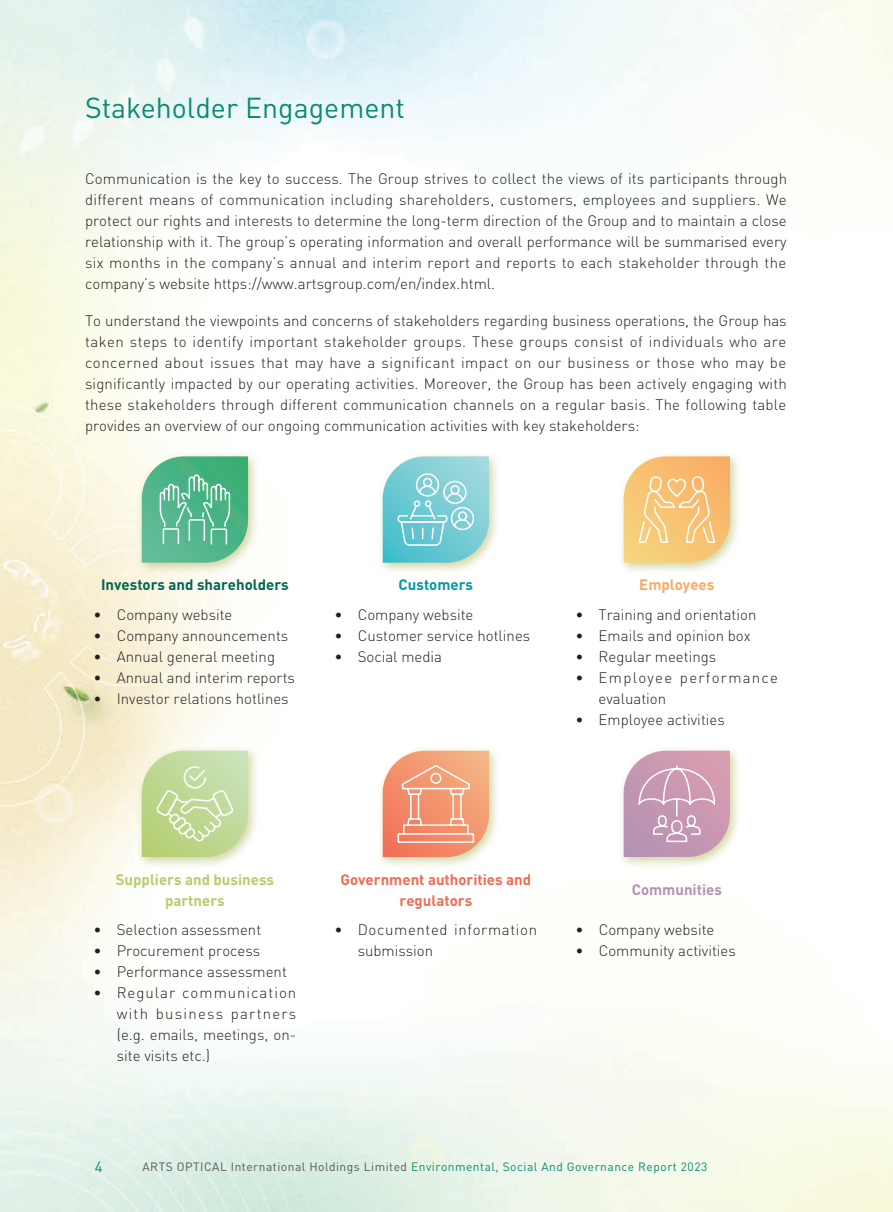
<style>
.page{position:relative;width:893px;height:1212px;background:#fff}
.page>*{position:absolute;margin:0;border:0;box-sizing:border-box;transform-origin:0 0}
.t1{font:28.5px "DIN Pro";color:#098c72}
.t2{font:300 15px/21px "DIN Pro";color:#231f20;text-align:justify}
.t3{font:700 15px/21px "DIN Pro";color:#f26a54;text-align:center}
.t4{font:300 15px/21px "DIN Pro";letter-spacing:.045em;color:#231f20}
.t5{font:300 15px/21px "DIN Pro";letter-spacing:.085em;color:#231f20}
.t6{font:700 15px/21px "DIN Pro";color:#b3ce6a;text-align:center}
.t7{font:700 15px "DIN Pro";color:#036450}
.t8{font:700 15px "DIN Pro";color:#b292b4}
.t9{font:700 15px "DIN Pro";color:#0097a4}
.t10{font:700 15px "DIN Pro";color:#f9aa63}
.t11{font:15px "DIN Pro";color:#098c72}
.t12{font:12px "DIN Pro";letter-spacing:.04em;color:#098c72}
.s1{color:#57585a}
</style>
<div class="page">
<img style="left:0;top:0;width:893px;height:1212px">
<div style="left:136px;top:450px;width:124px;height:125px;background:#c4c885;opacity:.75"></div>
<svg style="left:142px;top:456px;width:106px;height:107px;background:#66be96"></svg>
<div style="left:376px;top:450px;width:125px;height:125px;background:#c4c885;opacity:.75"></div>
<svg style="left:383px;top:456px;width:106px;height:107px;background:#88d2d8"></svg>
<div style="left:617px;top:450px;width:125px;height:125px;background:#c4c885;opacity:.75"></div>
<svg style="left:624px;top:456px;width:106px;height:107px;background:#f7c983"></svg>
<div style="left:136px;top:744px;width:124px;height:125px;background:#c4c885;opacity:.75"></div>
<svg style="left:142px;top:751px;width:106px;height:106px;background:#c6dca1"></svg>
<div style="left:376px;top:744px;width:125px;height:125px;background:#c4c885;opacity:.75"></div>
<svg style="left:383px;top:751px;width:106px;height:106px;background:#f3a181"></svg>
<div style="left:617px;top:744px;width:125px;height:125px;background:#c4c885;opacity:.75"></div>
<svg style="left:624px;top:751px;width:106px;height:106px;background:#cda4ba"></svg>
<h1 class="t1" style="left:85px;top:89px;width:321px">Stakeholder Engagement</h1>
<p class="t2" style="left:85px;top:166px;width:704px">Communication is the key to success. The Group strives to collect the views of its participants through different means of communication including shareholders, customers, employees and suppliers. We protect our rights and interests to determine the long-term direction of the Group and to maintain a close relationship with it. The group’s operating information and overall performance will be summarised every six months in the company’s annual and interim report and reports to each stakeholder through the company’s website https://www.artsgroup.com/en/index.html.</p>
<p class="t2" style="left:85px;top:309px;width:703px">To understand the viewpoints and concerns of stakeholders regarding business operations, the Group has taken steps to identify important stakeholder groups. These groups consist of individuals who are concerned about issues that may have a significant impact on our business or those who may be significantly impacted by our operating activities. Moreover, the Group has been actively engaging with these stakeholders through different communication channels on a regular basis. The following table provides an overview of our ongoing communication activities with key stakeholders:</p>
<p class="t7" style="left:101px;top:575px;width:189px">Investors and shareholders</p>
<p class="t9" style="left:399px;top:575px;width:76px">Customers</p>
<p class="t10" style="left:639px;top:575px;width:76px">Employees</p>
<p class="t2" style="left:94px;top:603px;width:140px">• Company website</p>
<p class="t2" style="left:94px;top:624px;width:196px">• Company announcements</p>
<p class="t2" style="left:94px;top:645px;width:183px">• Annual general meeting</p>
<p class="t2" style="left:94px;top:666px;width:203px">• Annual and interim reports</p>
<p class="t2" style="left:94px;top:687px;width:197px">• Investor relations hotlines</p>
<p class="t2" style="left:334px;top:603px;width:140px">• Company website</p>
<p class="t2" style="left:334px;top:624px;width:197px">• Customer service hotlines</p>
<p class="t2" style="left:334px;top:645px;width:109px">• Social media</p>
<p class="t2" style="left:575px;top:603px;width:182px">• Training and orientation</p>
<p class="t2" style="left:575px;top:624px;width:177px">• Emails and opinion box</p>
<p class="t2" style="left:575px;top:645px;width:142px">• Regular meetings</p>
<p class="t5" style="left:599px;top:666px;width:181px;text-indent:-23px">• Employee performance evaluation</p>
<p class="t2" style="left:575px;top:708px;width:151px">• Employee activities</p>
<p class="t6" style="left:116px;top:868px;width:160px">Suppliers and business partners</p>
<p class="t3" style="left:341px;top:868px;width:192px">Government authorities and regulators</p>
<p class="t8" style="left:632px;top:879px;width:92px">Communities</p>
<p class="t2" style="left:94px;top:918px;width:169px">• Selection assessment</p>
<p class="t2" style="left:94px;top:939px;width:168px">• Procurement process</p>
<p class="t2" style="left:94px;top:960px;width:195px">• Performance assessment</p>
<p class="t2" style="left:117px;top:981px;width:181px;text-indent:-23px">• Regular communication with business partners (e.g. emails, meetings, on&shy;site visits etc.)</p>
<p class="t4" style="left:358px;top:918px;width:181px;text-indent:-23px">• Documented information submission</p>
<p class="t2" style="left:575px;top:918px;width:140px">• Company website</p>
<p class="t2" style="left:575px;top:939px;width:162px">• Community activities</p>
<p class="t11" style="left:95px;top:1156px;width:9px">4</p>
<p class="t12" style="left:142px;top:1159px;width:566px"><span class="s1">ARTS OPTICAL International Holdings Limited</span> Environmental, Social And Governance Report 2023</p>
</div>
